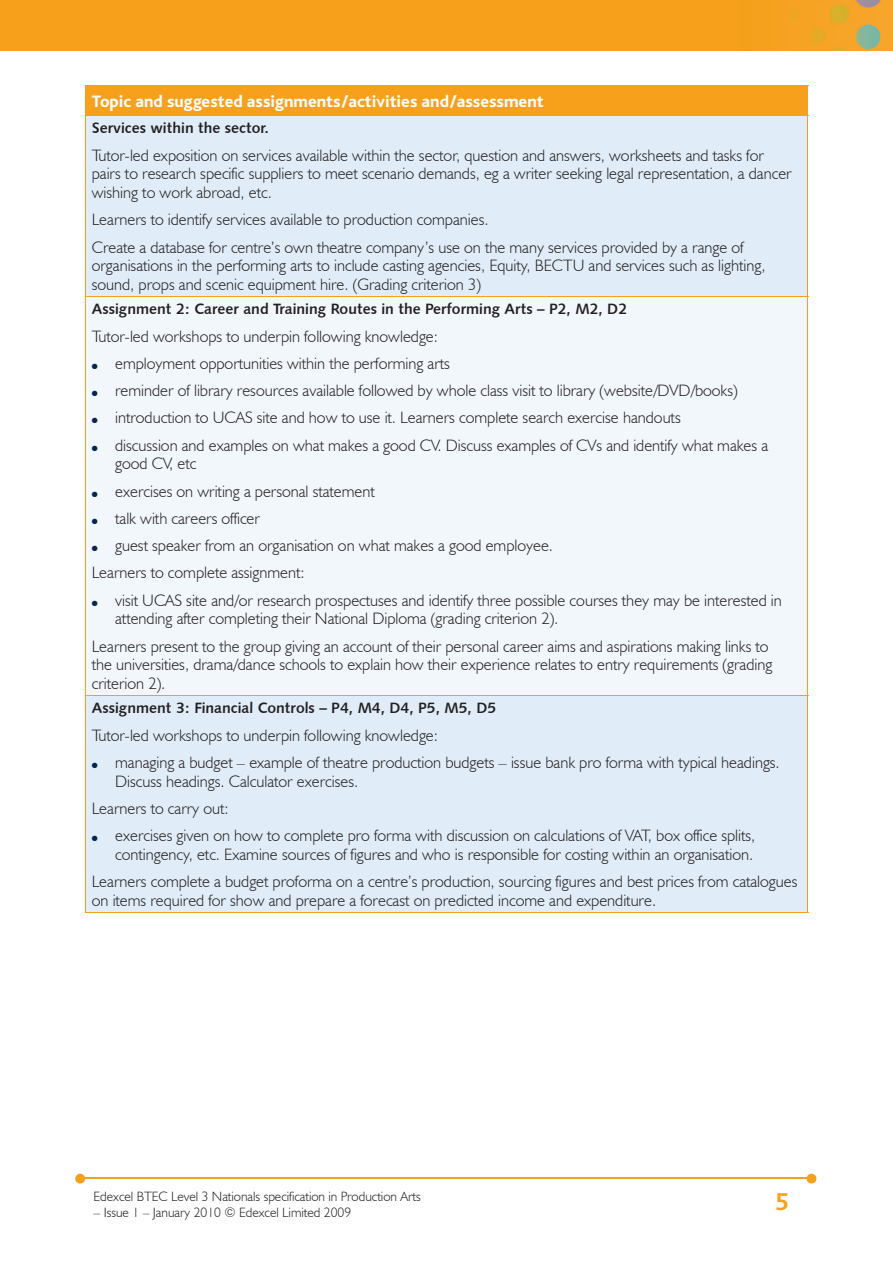
<style>
.page{position:relative;width:893px;height:1263px;background:#fff}
.page>*{position:absolute;margin:0;border:0;box-sizing:border-box;transform-origin:0 0}
.t1{font:700 25.5px "Bliss";color:#f6a01b}
.t2{font:800 17.25px "Bliss";color:#fff}
.t3{font:300 16.5px/27.3px "Humanist 521 BT";color:#231f20}
.t4{font:15px "Humanist 531 BT Bold A";color:#231f20}
.t5{font:300 13.5px "Humanist 521 BT";color:#231f20}
.t6{font:7.5px "Zapf Dingbats";color:#002556}
</style>
<div class="page">
<img style="left:0;top:0;width:893px;height:51px">
<hr style="left:82px;top:1178px;width:728px;height:1px;background:#f6a01b">
<svg style="left:807px;top:1174px;width:9px;height:9px"></svg>
<svg style="left:75px;top:1174px;width:10px;height:9px"></svg>
<div style="left:85px;top:85px;width:723px;height:31px;background:#f6a01b"></div>
<div style="left:86px;top:116px;width:721px;height:796px;background:#e0edf8"></div>
<div style="left:85px;top:296px;width:723px;height:399px;background:#f2f7fb"></div>
<hr style="left:85px;top:116px;width:1px;height:180px;background:#f6a01b">
<hr style="left:807px;top:116px;width:1px;height:180px;background:#f6a01b">
<hr style="left:85px;top:297px;width:1px;height:398px;background:#f6a01b">
<hr style="left:807px;top:297px;width:1px;height:398px;background:#f6a01b">
<hr style="left:85px;top:296px;width:723px;height:1px;background:#f6a01b">
<hr style="left:85px;top:912px;width:723px;height:1px;background:#f6a01b">
<hr style="left:85px;top:696px;width:1px;height:216px;background:#f6a01b">
<hr style="left:807px;top:696px;width:1px;height:216px;background:#f6a01b">
<hr style="left:85px;top:695px;width:723px;height:1px;background:#f6a01b">
<p class="t2" style="left:92px;top:93px;width:453px">Topic and suggested assignments/activities and/assessment</p>
<p class="t4" style="left:92px;top:119px;width:179px">Services within the sector.</p>
<p class="t3" style="left:92px;top:145px;width:701px;line-height:18.8px">Tutor-led exposition on services available within the sector, question and answers, worksheets and tasks for pairs to research specific suppliers to meet scenario demands, eg a writer seeking legal representation, a dancer wishing to work abroad, etc.</p>
<p class="t3" style="left:92px;top:206px;width:653px">Learners to identify services available to production companies.<br>Create a database for centre’s own theatre company’s use on the many services provided by a range of</p>
<p class="t3" style="left:92px;top:256px;width:675px;line-height:18.8px">organisations in the performing arts to include casting agencies, Equity, BECTU and services such as lighting, sound, props and scenic equipment hire. (Grading criterion 3)</p>
<p class="t4" style="left:92px;top:300px;width:537px">Assignment 2: Career and Training Routes in the Performing Arts – P2, M2, D2</p>
<p class="t3" style="left:115px;top:322px;width:654px;text-indent:-23px">Tutor-led workshops to underpin following knowledge:<br>employment opportunities within the performing arts<br>reminder of library resources available followed by whole class visit to library (website/DVD/books) introduction to UCAS site and how to use it. Learners complete search exercise handouts<br>discussion and examples on what makes a good CV. Discuss examples of CVs and identify what makes a</p>
<p class="t3" style="left:115px;top:450px;width:83px">good CV, etc</p>
<p class="t3" style="left:115px;top:477px;width:261px">exercises on writing a personal statement</p>
<p class="t3" style="left:115px;top:504px;width:146px">talk with careers officer</p>
<p class="t3" style="left:115px;top:531px;width:439px">guest speaker from an organisation on what makes a good employee.</p>
<p class="t3" style="left:92px;top:559px;width:214px">Learners to complete assignment:</p>
<p class="t3" style="left:115px;top:586px;width:668px">visit UCAS site and/or research prospectuses and identify three possible courses they may be interested in</p>
<p class="t3" style="left:92px;top:605px;width:678px;text-indent:23px">attending after completing their National Diploma (grading criterion 2).<br>Learners present to the group giving an account of their personal career aims and aspirations making links to</p>
<p class="t3" style="left:92px;top:655px;width:682px;line-height:18.8px">the universities, drama/dance schools to explain how their experience relates to entry requirements (grading criterion 2).</p>
<p class="t6" style="left:92px;top:363px;width:7px">●</p>
<p class="t6" style="left:92px;top:390px;width:7px">●</p>
<p class="t6" style="left:92px;top:417px;width:7px">●</p>
<p class="t6" style="left:92px;top:444px;width:7px">●</p>
<p class="t6" style="left:92px;top:490px;width:7px">●</p>
<p class="t6" style="left:92px;top:518px;width:7px">●</p>
<p class="t6" style="left:92px;top:545px;width:7px">●</p>
<p class="t6" style="left:92px;top:599px;width:7px">●</p>
<p class="t4" style="left:92px;top:699px;width:406px">Assignment 3: Financial Controls – P4, M4, D4, P5, M5, D5</p>
<p class="t3" style="left:115px;top:721px;width:666px;text-indent:-23px">Tutor-led workshops to underpin following knowledge:<br>managing a budget – example of theatre production budgets – issue bank pro forma with typical headings.</p>
<p class="t3" style="left:92px;top:767px;width:268px;text-indent:23px">Discuss headings. Calculator exercises.<br>Learners to carry out:</p>
<p class="t3" style="left:115px;top:826px;width:642px;line-height:18.8px">exercises given on how to complete pro forma with discussion on calculations of VAT, box office splits, contingency, etc. Examine sources of figures and who is responsible for costing within an organisation.</p>
<p class="t3" style="left:92px;top:872px;width:707px;line-height:18.8px">Learners complete a budget proforma on a centre’s production, sourcing figures and best prices from catalogues on items required for show and prepare a forecast on predicted income and expenditure.</p>
<p class="t6" style="left:92px;top:762px;width:7px">●</p>
<p class="t6" style="left:92px;top:835px;width:7px">●</p>
<p class="t5" style="left:94px;top:1188px;width:329px">Edexcel BTEC Level 3 Nationals specification in Production Arts</p>
<p class="t5" style="left:94px;top:1204px;width:259px">– Issue 1 – January 2010 © Edexcel Limited 2009</p>
<h1 class="t1" style="left:775px;top:1189px;width:15px">5</h1>
</div>
